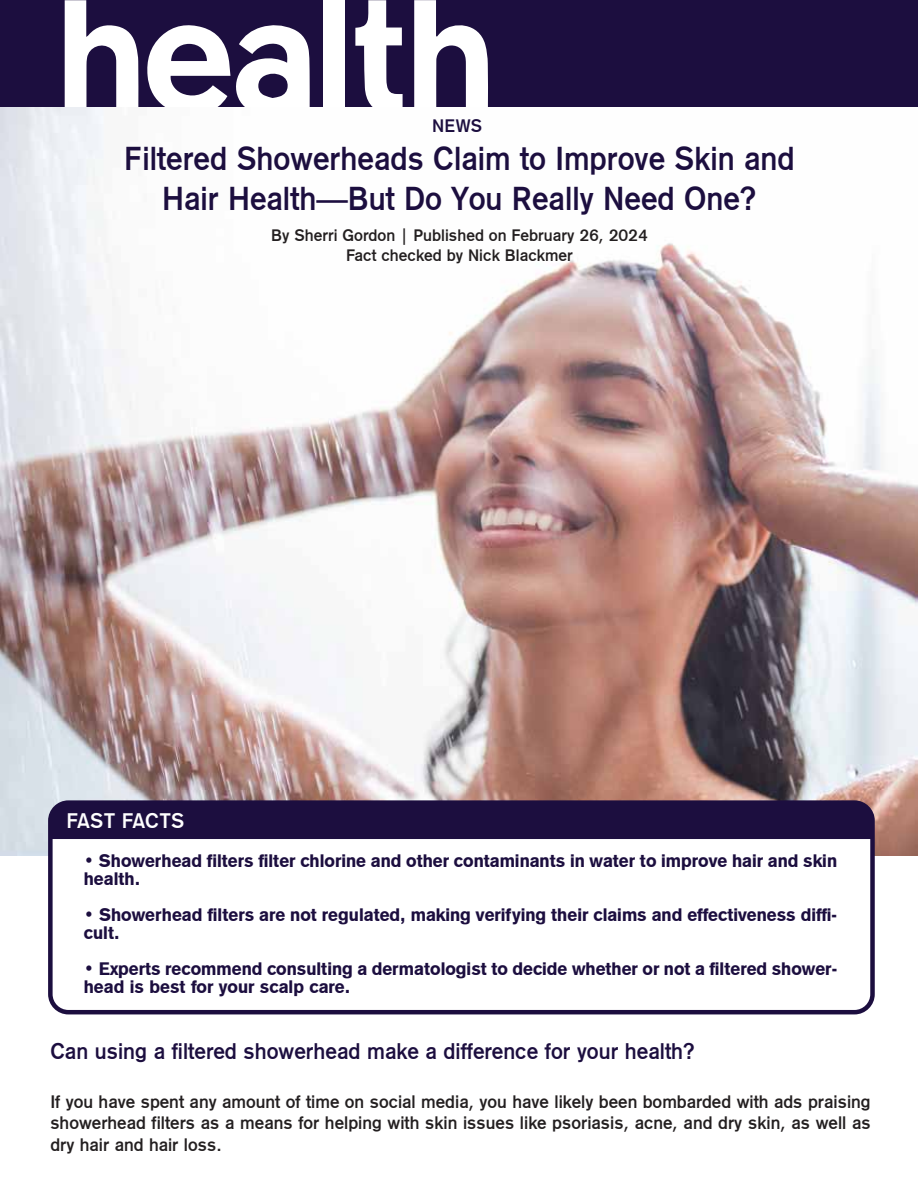
<style>
.page{position:relative;width:918px;height:1188px;background:#fff}
.page>*{position:absolute;margin:0;border:0;box-sizing:border-box;transform-origin:0 0}
.t1{font:33px/39.6px "Gothic 725 BT Bold A";color:#1c0e3f;text-align:center;scale:.95 1}
.t2{font:22.5px "Gothic 725 BT Bold A";color:#1c0e3f}
.t3{font:21px "Gothic 725 BT Bold A";color:#fff}
.t4{font:18px/18px "Gothic 725 BT Black A";color:#1c0e3f}
.t5{font:18px/21.6px "Gothic 725 BT Bold A";color:#231f20;text-align:justify}
.t6{font:18px "Gothic 725 BT Bold A";color:#1c0e3f}
.t7{font:16.5px/19.8px "Gothic 725 BT Bold A";color:#231f20;text-align:center}
</style>
<div class="page">
<div style="left:0;top:0;width:918px;height:108px;background:#1c0e3f"></div>
<svg style="left:414px;top:0;width:74px;height:108px"></svg>
<svg style="left:65px;top:0;width:74px;height:108px"></svg>
<svg style="left:146px;top:25px;width:164px;height:83px"></svg>
<svg style="left:355px;top:0;width:48px;height:108px"></svg>
<div style="left:323px;top:0;width:22px;height:113px;background:#fff"></div>
<img style="left:0;top:108px;width:918px;height:747px">
<div style="left:50px;top:803px;width:823px;height:209px;background:#fff;border-radius:18px"></div>
<div style="left:48px;top:800px;width:827px;height:214px;border:4px solid #1c0e3f;border-radius:18px"></div>
<div style="left:49px;top:801px;width:825px;height:39px;background:#1c0e3f"></div>
<p class="t6" style="left:432px;top:116px;width:52px">NEWS</p>
<h1 class="t1" style="left:124px;top:139px;width:707px">Filtered Showerheads Claim to Improve Skin and<br>Hair Health—But Do You Really Need One?</h1>
<p class="t7" style="left:271px;top:226px;width:378px">By Sherri Gordon | Published on February 26, 2024<br>Fact checked by Nick Blackmer</p>
<p class="t3" style="left:66px;top:809px;width:120px">FAST FACTS</p>
<p class="t4" style="left:84px;top:851px;width:755px">• Showerhead filters filter chlorine and other contaminants in water to improve hair and skin health.</p>
<p class="t4" style="left:84px;top:905px;width:755px">• Showerhead filters are not regulated, making verifying their claims and effectiveness diffi&shy;cult.</p>
<p class="t4" style="left:84px;top:959px;width:755px">• Experts recommend consulting a dermatologist to decide whether or not a filtered shower&shy;head is best for your scalp care.</p>
<p class="t2" style="left:50px;top:1039px;width:646px">Can using a filtered showerhead make a difference for your health?</p>
<p class="t5" style="left:50px;top:1091px;width:822px">If you have spent any amount of time on social media, you have likely been bombarded with ads praising showerhead filters as a means for helping with skin issues like psoriasis, acne, and dry skin, as well as dry hair and hair loss.</p>
</div>
